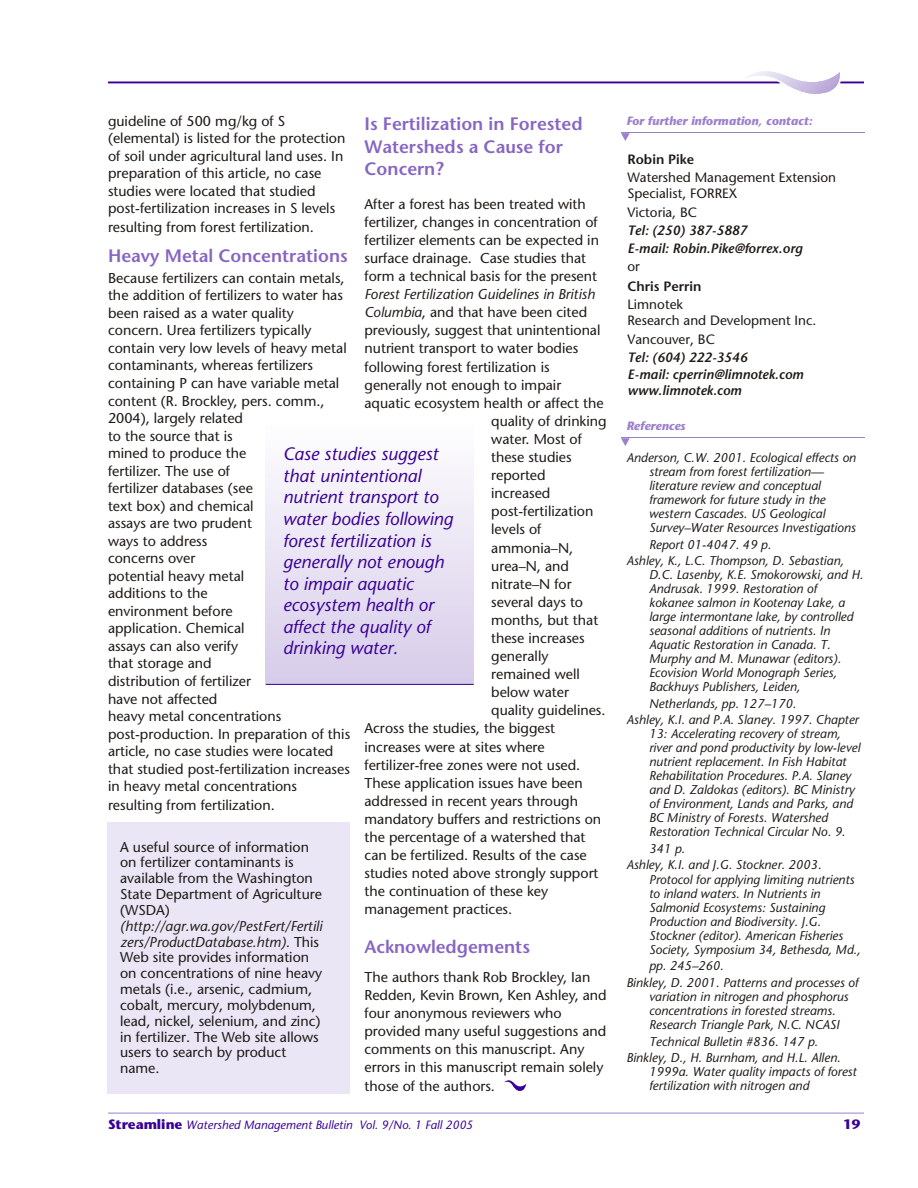
<style>
.page{position:relative;width:918px;height:1188px;background:#fff}
.page>*{position:absolute;margin:0;border:0;box-sizing:border-box;transform-origin:0 0}
.t1{font:italic 18px/21.6px "Stone Sans";color:#380096}
.t2{font:600 18px/22.4px "Stone Sans";color:#8766c2}
.t3{font:14.25px/17.5px "Stone Sans";color:#1f1a17}
.t4{font:italic 14.25px "Stone Sans";letter-spacing:.005em;color:#1f1a17}
.t5{font:italic 600 13.5px/16.5px "Stone Sans";color:#1f1a17}
.t6{font:13.5px/16.5px "Stone Sans";color:#1f1a17}
.t7{font:600 13.5px "Stone Sans";color:#1f1a17}
.t8{font:700 13.5px "Stone Sans";color:#380096}
.t9{font:italic 12.75px/14.1px "Stone Sans";color:#1f1a17}
.t10{font:italic 12px "Stone Sans";color:#380096}
.t11{font:italic 700 12px "Stone Sans";color:#9c80cc}
.s1{font-style:italic}
.s2{font-weight:700;font-style:normal;font-size:13.5px}
</style>
<div class="page">
<svg style="left:621px;top:133px;width:9px;height:8px"></svg>
<hr style="left:621px;top:132px;width:243px;height:1px;background:#9c80cc">
<svg style="left:621px;top:438px;width:9px;height:8px"></svg>
<hr style="left:621px;top:437px;width:243px;height:1px;background:#9c80cc">
<hr style="left:108px;top:1113px;width:756px;height:1px;background:#9c80cc">
<svg style="left:108px;top:71px;width:756px;height:23px"></svg>
<div style="left:107px;top:822px;width:243px;height:272px;background:#ebe6f5"></div>
<hr style="left:266px;top:684px;width:208px;height:1px;background:#380096">
<svg style="left:504px;top:1080px;width:22px;height:11px"></svg>
<p class="t3" style="left:108px;top:113px;width:239px">guideline of 500 mg/kg of S (elemental) is listed for the protection of soil under agricultural land uses. In preparation of this article, no case studies were located that studied post-fertilization increases in S levels</p>
<p class="t3" style="left:108px;top:220px;width:208px">resulting from forest fertilization.</p>
<p class="t2" style="left:108px;top:246px;width:241px">Heavy Metal Concentrations</p>
<p class="t3" style="left:108px;top:271px;width:244px">Because fertilizers can contain metals, the addition of fertilizers to water has been raised as a water quality concern. Urea fertilizers typically contain very low levels of heavy metal contaminants, whereas fertilizers containing P can have variable metal content (R. Brockley, pers. comm.,<br>2004), largely related<br>to the source that is<br>mined to produce the<br>fertilizer. The use of<br>fertilizer databases (see<br>text box) and chemical<br>assays are two prudent<br>ways to address<br>concerns over<br>potential heavy metal<br>additions to the<br>environment before<br>application. Chemical<br>assays can also verify<br>that storage and<br>distribution of fertilizer<br>have not affected<br>heavy metal concentrations post-production. In preparation of this article, no case studies were located that studied post-fertilization increases in heavy metal concentrations</p>
<p class="t3" style="left:108px;top:798px;width:168px">resulting from fertilization.</p>
<p class="t2" style="left:364px;top:115px;width:220px">Is Fertilization in Forested<br>Watersheds a Cause for<br>Concern?</p>
<p class="t3" style="left:364px;top:196px;width:236px;line-height:18.1px">After a forest has been treated with fertilizer, changes in concentration of fertilizer elements can be expected in surface drainage. Case studies that form a technical basis for the present</p>
<p class="t4" style="left:364px;top:288px;width:232px">Forest Fertilization Guidelines in British</p>
<p class="t3" style="left:364px;top:305px;width:224px"><span class="s1">Columbia</span>, and that have been cited</p>
<p class="t3" style="left:364px;top:323px;width:237px">previously, suggest that unintentional</p>
<p class="t3" style="left:364px;top:341px;width:215px">nutrient transport to water bodies</p>
<p class="t3" style="left:364px;top:359px;width:187px">following forest fertilization is</p>
<p class="t3" style="left:364px;top:377px;width:198px">generally not enough to impair</p>
<p class="t3" style="left:364px;top:395px;width:241px">aquatic ecosystem health or affect the</p>
<p class="t3" style="left:491px;top:413px;width:117px">quality of drinking</p>
<p class="t3" style="left:491px;top:432px;width:92px">water. Most of</p>
<p class="t3" style="left:491px;top:450px;width:82px">these studies</p>
<p class="t3" style="left:491px;top:468px;width:56px">reported</p>
<p class="t3" style="left:491px;top:486px;width:61px">increased</p>
<p class="t3" style="left:491px;top:504px;width:104px">post-fertilization</p>
<p class="t3" style="left:491px;top:522px;width:52px">levels of</p>
<p class="t3" style="left:491px;top:540px;width:83px">ammonia–N,</p>
<p class="t3" style="left:491px;top:558px;width:79px">urea–N, and</p>
<p class="t3" style="left:491px;top:576px;width:82px">nitrate–N for</p>
<p class="t3" style="left:491px;top:594px;width:93px">several days to</p>
<p class="t3" style="left:491px;top:613px;width:109px">months, but that</p>
<p class="t3" style="left:491px;top:631px;width:95px">these increases</p>
<p class="t3" style="left:491px;top:649px;width:59px">generally</p>
<p class="t3" style="left:491px;top:667px;width:90px">remained well</p>
<p class="t3" style="left:491px;top:685px;width:79px">below water</p>
<p class="t3" style="left:491px;top:703px;width:116px">quality guidelines.</p>
<p class="t3" style="left:364px;top:721px;width:192px">Across the studies, the biggest</p>
<p class="t3" style="left:364px;top:739px;width:182px">increases were at sites where</p>
<p class="t3" style="left:364px;top:757px;width:217px">fertilizer-free zones were not used.</p>
<p class="t3" style="left:364px;top:775px;width:220px">These application issues have been</p>
<p class="t3" style="left:364px;top:794px;width:215px">addressed in recent years through</p>
<p class="t3" style="left:364px;top:812px;width:238px">mandatory buffers and restrictions on</p>
<p class="t3" style="left:364px;top:830px;width:223px">the percentage of a watershed that</p>
<p class="t3" style="left:364px;top:848px;width:224px">can be fertilized. Results of the case</p>
<p class="t3" style="left:364px;top:866px;width:236px">studies noted above strongly support</p>
<p class="t3" style="left:364px;top:884px;width:185px">the continuation of these key</p>
<p class="t3" style="left:364px;top:902px;width:149px">management practices.</p>
<p class="t2" style="left:364px;top:937px;width:167px">Acknowledgements</p>
<p class="t3" style="left:364px;top:969px;width:244px;line-height:18px">The authors thank Rob Brockley, Ian Redden, Kevin Brown, Ken Ashley, and four anonymous reviewers who provided many useful suggestions and comments on this manuscript. Any errors in this manuscript remain solely</p>
<p class="t3" style="left:364px;top:1079px;width:132px">those of the authors.</p>
<p class="t1" style="left:283px;top:445px;width:172px">Case studies suggest that unintentional nutrient transport to water bodies following forest fertilization is generally not enough to impair aquatic ecosystem health or affect the quality of drinking water.</p>
<p class="t3" style="left:120px;top:840px;width:203px;line-height:15.9px">A useful source of information on fertilizer contaminants is available from the Washington<br>State Department of Agriculture (WSDA)</p>
<p class="t3" style="left:120px;top:919px;width:204px;line-height:15.9px"><span class="s1">(http://agr.wa.gov/PestFert/Fertili zers/ProductDatabase.htm).</span> This<br>Web site provides information on concentrations of nine heavy metals (i.e., arsenic, cadmium, cobalt, mercury, molybdenum, lead, nickel, selenium, and zinc) in fertilizer. The Web site allows users to search by product name.</p>
<p class="t11" style="left:626px;top:116px;width:188px">For further information, contact:</p>
<p class="t7" style="left:627px;top:154px;width:68px">Robin Pike</p>
<p class="t6" style="left:627px;top:170px;width:210px">Water shed Man age ment Exten sion<br>Spe cial ist, FORREX</p>
<p class="t6" style="left:627px;top:205px;width:71px">Vic to ria, BC</p>
<p class="t5" style="left:627px;top:223px;width:177px;line-height:18.3px">Tel: (250) 387-5887<br>E-mail: Robin.Pike@forrex.org</p>
<p class="t6" style="left:627px;top:260px;width:14px">or</p>
<p class="t7" style="left:627px;top:281px;width:76px">Chris Perrin</p>
<p class="t6" style="left:627px;top:297px;width:191px">Limnotek<br>Research and Devel op ment Inc.</p>
<p class="t6" style="left:627px;top:332px;width:89px">Van cou ver, BC</p>
<p class="t5" style="left:627px;top:350px;width:178px">Tel: (604) 222-3546<br>E-mail: cperrin@limnotek.com www.limnotek.com</p>
<p class="t11" style="left:626px;top:421px;width:61px">References</p>
<p class="t9" style="left:649px;top:452px;width:208px;text-indent:-23px">Anderson, C.W. 2001. Ecological effects on stream from forest fertilization— literature review and conceptual framework for future study in the western Cascades. US Geological Survey–Water Resources Investigations</p>
<p class="t9" style="left:626px;top:537px;width:219px;line-height:16.4px;text-indent:23px">Report 01-4047. 49 p.<br>Ashley, K., L.C. Thompson, D. Sebastian,</p>
<p class="t9" style="left:649px;top:569px;width:216px">D.C. Lasenby, K.E. Smokorowski, and H.<br>Andrusak. 1999. Restoration of kokanee salmon in Kootenay Lake, a large intermontane lake, by controlled seasonal additions of nutrients. In Aquatic Restoration in Canada. T.<br>Murphy and M. Munawar (editors).<br>Ecovision World Monograph Series, Backhuys Publishers, Leiden,</p>
<p class="t9" style="left:626px;top:697px;width:234px;line-height:16.4px;text-indent:23px">Netherlands, pp. 127–170.<br>Ashley, K.I. and P.A. Slaney. 1997. Chapter</p>
<p class="t9" style="left:649px;top:728px;width:213px">13: Accelerating recovery of stream, river and pond productivity by low-level nutrient replacement. In Fish Habitat Rehabilitation Procedures. P.A. Slaney and D. Zaldokas (editors). BC Ministry of Environment, Lands and Parks, and BC Ministry of Forests. Watershed Restoration Technical Circular No. 9.</p>
<p class="t9" style="left:626px;top:842px;width:197px;line-height:16.4px;text-indent:23px">341 p.<br>Ashley, K.I. and J.G. Stockner. 2003.</p>
<p class="t9" style="left:649px;top:873px;width:213px">Protocol for applying limiting nutrients to inland waters. In Nutrients in Salmonid Ecosystems: Sustaining Production and Biodiversity. J.G.<br>Stockner (editor). American Fisheries Society, Symposium 34, Bethesda, Md.,</p>
<p class="t9" style="left:626px;top:959px;width:234px;line-height:16.4px;text-indent:23px">pp. 245–260.<br>Binkley, D. 2001. Patterns and processes of</p>
<p class="t9" style="left:649px;top:990px;width:201px">variation in nitrogen and phosphorus concentrations in forested streams.<br>Research Triangle Park, N.C. NCASI</p>
<p class="t9" style="left:626px;top:1034px;width:216px;line-height:16.4px;text-align:center">Technical Bulletin #836. 147 p.<br>Binkley, D., H. Burnham, and H.L. Allen.</p>
<p class="t9" style="left:649px;top:1066px;width:209px">1999a. Water quality impacts of forest fertilization with nitrogen and</p>
<p class="t10" style="left:108px;top:1120px;width:366px"><span class="s2">Streamline</span> Watershed Management Bulletin Vol. 9/No. 1 Fall 2005</p>
<p class="t8" style="left:843px;top:1119px;width:18px">19</p>
</div>
